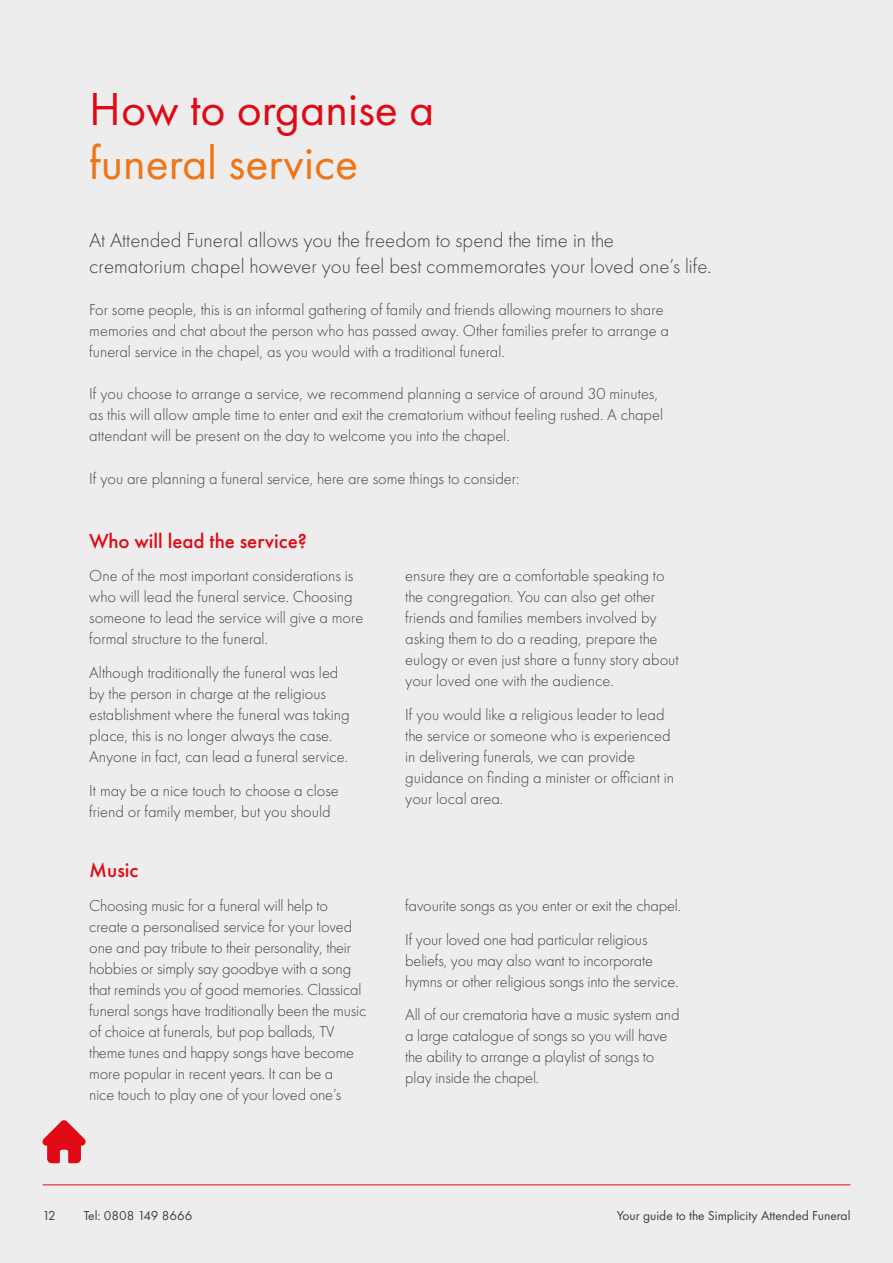
<style>
.page{position:relative;width:893px;height:1263px;background:#ededed}
.page>*{position:absolute;margin:0;border:0;box-sizing:border-box;transform-origin:0 0}
.t1{font:48px/54px "Futura PT";color:#df0a15}
.t2{font:300 21px/25.5px "Futura PT";color:#424241}
.t3{font:500 21px "Futura PT";color:#df0a15}
.t4{font:300 16.5px/21px "Futura PT";color:#424241}
.t5{font:13.5px "Futura PT";color:#41403f}
.s1{color:#ee7518}
</style>
<div class="page">
<svg style="left:42px;top:1120px;width:44px;height:43px"></svg>
<hr style="left:43px;top:1184px;width:807px;height:1px;background:#df0a15">
<p class="t1" style="left:89px;top:82px;width:347px">How to organise a <span class="s1">funeral service</span></p>
<p class="t2" style="left:89px;top:228px;width:624px">At Attended Funeral allows you the freedom to spend the time in the crematorium chapel however you feel best commemorates your loved one’s life.</p>
<p class="t4" style="left:89px;top:299px;width:581px">For some people, this is an informal gathering of family and friends allowing mourners to share memories and chat about the person who has passed away. Other families prefer to arrange a funeral service in the chapel, as you would with a traditional funeral.</p>
<p class="t4" style="left:89px;top:384px;width:575px">If you choose to arrange a service, we recommend planning a service of around 30 minutes, as this will allow ample time to enter and exit the crematorium without feeling rushed. A chapel attendant will be present on the day to welcome you into the chapel.</p>
<p class="t4" style="left:89px;top:468px;width:432px">If you are planning a funeral service, here are some things to consider:</p>
<p class="t3" style="left:89px;top:528px;width:219px">Who will lead the service?</p>
<p class="t4" style="left:89px;top:565px;width:276px">One of the most important considerations is who will lead the funeral service. Choosing someone to lead the service will give a more formal structure to the funeral.</p>
<p class="t4" style="left:89px;top:662px;width:262px">Although traditionally the funeral was led by the person in charge at the religious establishment where the funeral was taking place, this is no longer always the case.<br>Anyone in fact, can lead a funeral service.</p>
<p class="t4" style="left:89px;top:780px;width:251px">It may be a nice touch to choose a close friend or family member, but you should</p>
<p class="t4" style="left:405px;top:565px;width:275px">ensure they are a comfortable speaking to the congregation. You can also get other friends and families members involved by asking them to do a reading, prepare the eulogy or even just share a funny story about your loved one with the audience.</p>
<p class="t4" style="left:405px;top:704px;width:270px">If you would like a religious leader to lead the service or someone who is experienced in delivering funerals, we can provide guidance on finding a minister or officiant in your local area.</p>
<p class="t3" style="left:89px;top:857px;width:51px">Music</p>
<p class="t4" style="left:89px;top:895px;width:279px">Choosing music for a funeral will help to create a personalised service for your loved one and pay tribute to their personality, their hobbies or simply say goodbye with a song that reminds you of good memories. Classical funeral songs have traditionally been the music of choice at funerals, but pop ballads, TV theme tunes and happy songs have become more popular in recent years. It can be a<br>nice touch to play one of your loved one’s</p>
<p class="t4" style="left:405px;top:895px;width:277px">favourite songs as you enter or exit the chapel.</p>
<p class="t4" style="left:405px;top:929px;width:275px">If your loved one had particular religious beliefs, you may also want to incorporate hymns or other religious songs into the service.</p>
<p class="t4" style="left:405px;top:1004px;width:276px">All of our crematoria have a music system and a large catalogue of songs so you will have the ability to arrange a playlist of songs to play inside the chapel.</p>
<p class="t5" style="left:43px;top:1208px;width:15px">12</p>
<p class="t5" style="left:84px;top:1208px;width:110px">Tel: 0808 149 8666</p>
<p class="t5" style="left:617px;top:1208px;width:235px">Your guide to the Simplicity Attended Funeral</p>
</div>
